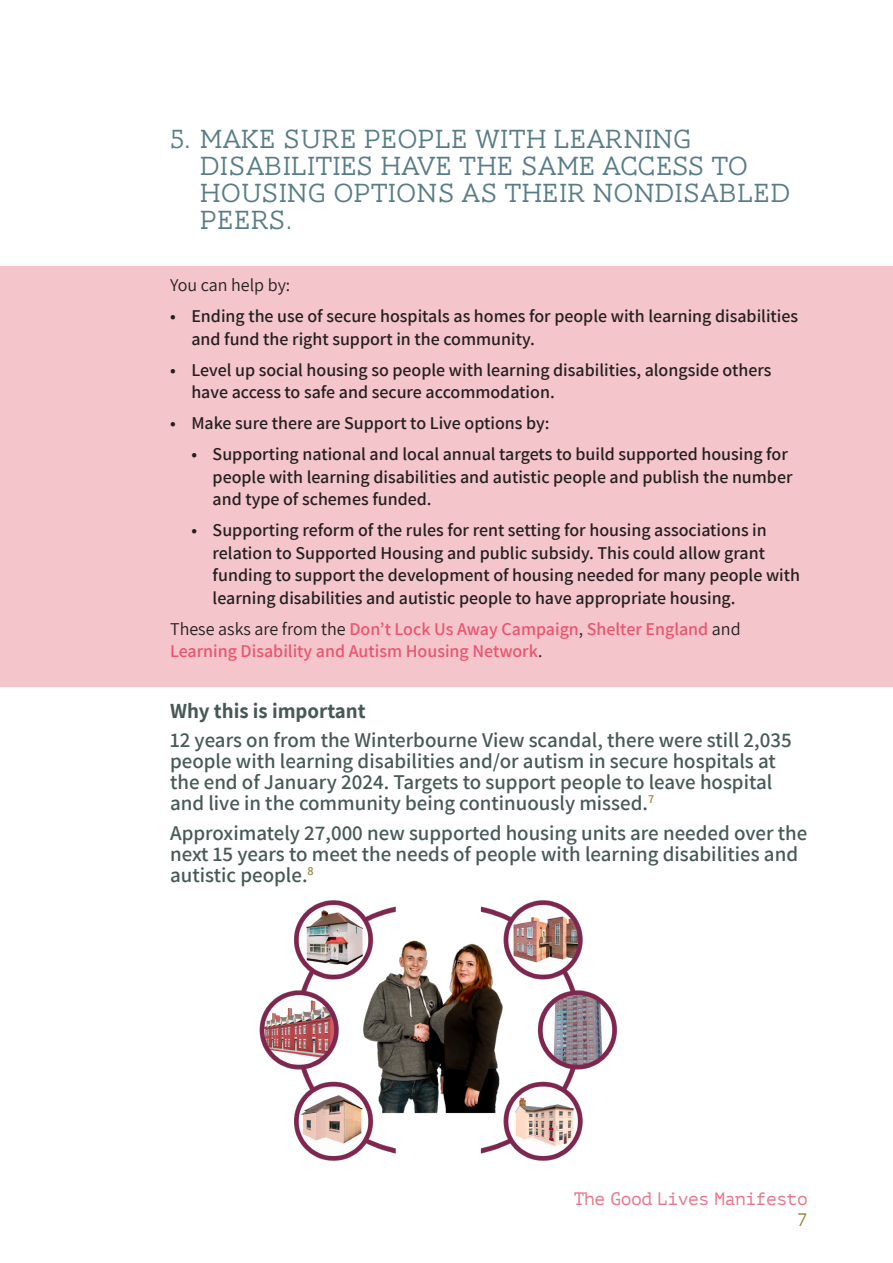
<style>
.page{position:relative;width:893px;height:1263px;background:#fff}
.page>*{position:absolute;margin:0;border:0;box-sizing:border-box;transform-origin:0 0}
.title_small{font:300 27px/27px "AW Conqueror Slab";color:#587c85}
.conclusion_quote{font:600 21px/21px "Assistant";color:#475957}
.conclusion_quote-2{font:700 21px "Assistant";color:#475957}
.t1{font:600 18px/22.5px "Assistant";color:#231f20}
.text{font:600 18px/22.5px "Assistant";color:#e9556f}
.t2{font:18px "PT Mono";letter-spacing:-.025em;color:#e7778d}
.text-2{font:18px "Assistant";color:#231f20}
.t3{font:18px "PT Mono";color:#8d893c}
.s1{font-weight:400;color:#231f20}
</style>
<div class="page">
<div style="left:0;top:266px;width:893px;height:421px;background:#f4c5ca"></div>
<img style="left:259px;top:900px;width:358px;height:261px">
<p class="title_small" style="left:200px;top:126px;width:592px;text-indent:-30px">5. MAKE SURE PEOPLE WITH LEARNING<br>DISABILITIES HAVE THE SAME ACCESS TO<br>HOUSING OPTIONS AS THEIR NONDISABLED<br>PEERS.</p>
<p class="text-2" style="left:170px;top:273px;width:122px">You can help by:</p>
<p class="t1" style="left:191px;top:304px;width:608px;text-indent:-21px">• Ending the use of secure hospitals as homes for people with learning disabilities and fund the right support in the community.</p>
<p class="t1" style="left:191px;top:358px;width:582px;text-indent:-21px">• Level up social housing so people with learning disabilities, alongside others have access to safe and secure accommodation.</p>
<p class="t1" style="left:170px;top:411px;width:381px">• Make sure there are Support to Live options by:</p>
<p class="t1" style="left:213px;top:442px;width:581px;text-indent:-21px">• Supporting national and local annual targets to build supported housing for people with learning disabilities and autistic people and publish the number and type of schemes funded.</p>
<p class="t1" style="left:213px;top:518px;width:589px;text-indent:-21px">• Supporting reform of the rules for rent setting for housing associations in relation to Supported Housing and public subsidy. This could allow grant funding to support the development of housing needed for many people with learning disabilities and autistic people to have appropriate housing.</p>
<p class="text" style="left:170px;top:617px;width:572px"><span class="s1">These asks are from the</span> Don’t Lock Us Away Campaign<span class="s1">,</span> Shelter England <span class="s1">and<br></span>Learning Disability and Autism Housing Network<span class="s1">.</span></p>
<p class="conclusion_quote-2" style="left:170px;top:696px;width:197px">Why this is important</p>
<p class="conclusion_quote" style="left:170px;top:729px;width:623px">12 years on from the Winterbourne View scandal, there were still 2,035 people with learning disabilities and/or autism in secure hospitals at the end of January 2024. Targets to support people to leave hospital and live in the community being continuously missed.<sup>7</sup></p>
<p class="conclusion_quote" style="left:170px;top:821px;width:639px">Approximately 27,000 new supported housing units are needed over the next 15 years to meet the needs of people with learning disabilities and autistic people.<sup>8</sup></p>
<p class="t2" style="left:574px;top:1188px;width:236px">The Good Lives Manifesto</p>
<p class="t3" style="left:797px;top:1209px;width:12px">7</p>
</div>
